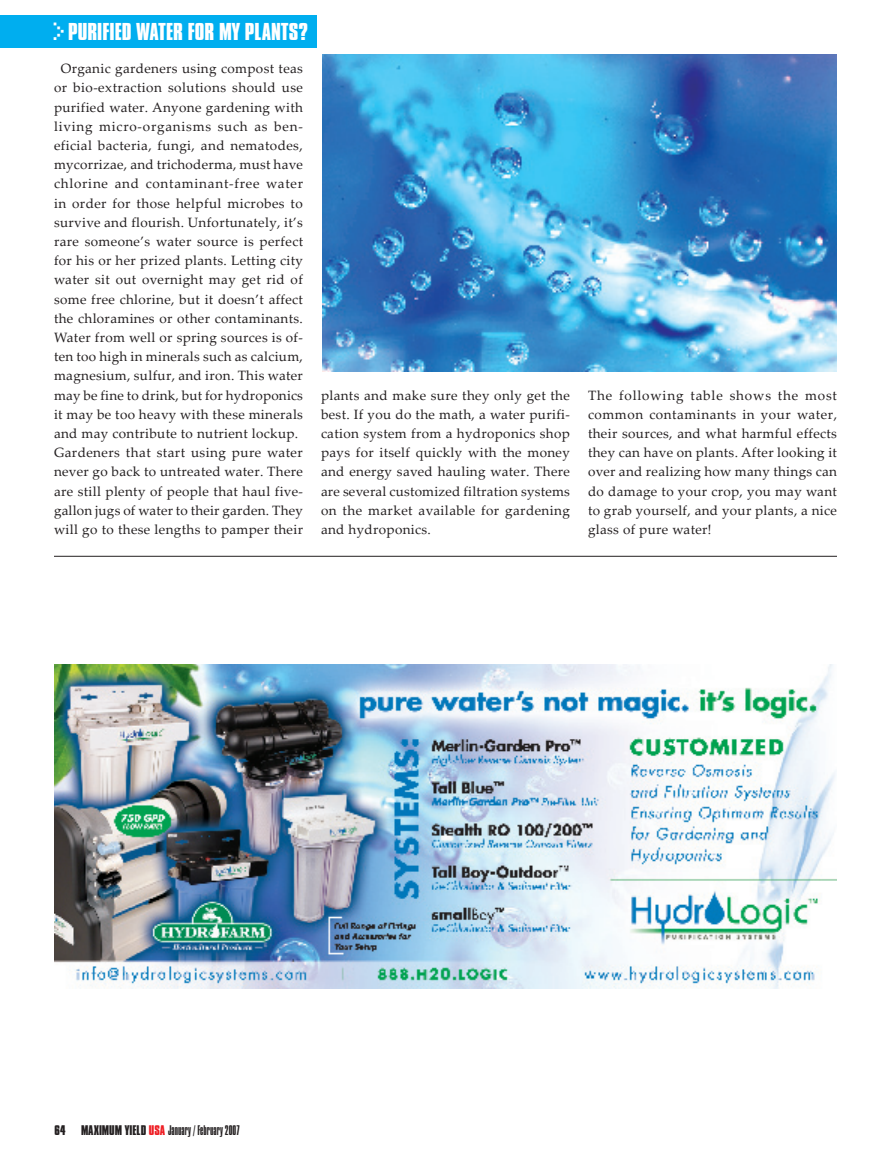
<style>
.page{position:relative;width:891px;height:1161px;background:#fff}
.page>*{position:absolute;margin:0;border:0;box-sizing:border-box;transform-origin:0 0}
.distributor_text{font:700 21px "Compacta BT";color:#fff}
.Mainbodycopy{font:13.5px/19.2px "Palatino Linotype";letter-spacing:.025em;color:#231f20;text-align:justify}
.t1{font:300 12px "Compacta BT";color:#231f20}
.t2{font:700 12px "Compacta BT";color:#231f20}
.s1{font-family:"Decoder";font-weight:400;font-size:36px}
.s2{font-weight:700}
.s3{font-weight:700;color:#ee1d23}
</style>
<div class="page">
<div style="left:0;top:15px;width:316px;height:33px;background:#00aeef"></div>
<img style="left:322px;top:54px;width:515px;height:318px">
<hr style="left:54px;top:556px;width:783px;height:1px;background:#231f20">
<img style="left:54px;top:665px;width:783px;height:324px">
<p class="distributor_text" style="left:54px;top:19px;width:256px"><span class="s1">&gt;</span>PURIFIED WATER FOR MY PLANTS?</p>
<p class="Mainbodycopy" style="left:54px;top:58px;width:251px;text-align:center">Organic gardeners using compost teas or bio-extraction solutions should use purified water. Anyone gardening with living micro-organisms such as ben&shy;eficial bacteria, fungi, and nematodes, mycorrizae, and trichoderma, must have chlorine and contaminant-free water in order for those helpful microbes to survive and flourish. Unfortunately, it’s rare someone’s water source is perfect for his or her prized plants. Letting city water sit out overnight may get rid of some free chlorine, but it doesn’t affect the chloramines or other contaminants.<br>Water from well or spring sources is of&shy;ten too high in minerals such as calcium, magnesium, sulfur, and iron. This water may be fine to drink, but for hydroponics it may be too heavy with these minerals and may contribute to nutrient lockup.</p>
<p class="Mainbodycopy" style="left:54px;top:442px;width:251px">Gardeners that start using pure water never go back to untreated water. There are still plenty of people that haul five&shy;gallon jugs of water to their garden. They will go to these lengths to pamper their</p>
<p class="Mainbodycopy" style="left:321px;top:385px;width:251px">plants and make sure they only get the best. If you do the math, a water purifi&shy;cation system from a hydroponics shop pays for itself quickly with the money and energy saved hauling water. There are several customized filtration systems on the market available for gardening and hydroponics.</p>
<p class="Mainbodycopy" style="left:588px;top:385px;width:251px">The following table shows the most common contaminants in your water, their sources, and what harmful effects they can have on plants. After looking it over and realizing how many things can do damage to your crop, you may want to grab yourself, and your plants, a nice glass of pure water!</p>
<p class="t2" style="left:55px;top:1123px;width:12px">64</p>
<p class="t1" style="left:81px;top:1123px;width:160px"><span class="s2">MAXIMUM YIELD</span> <span class="s3">USA</span> January / February 2007</p>
</div>
